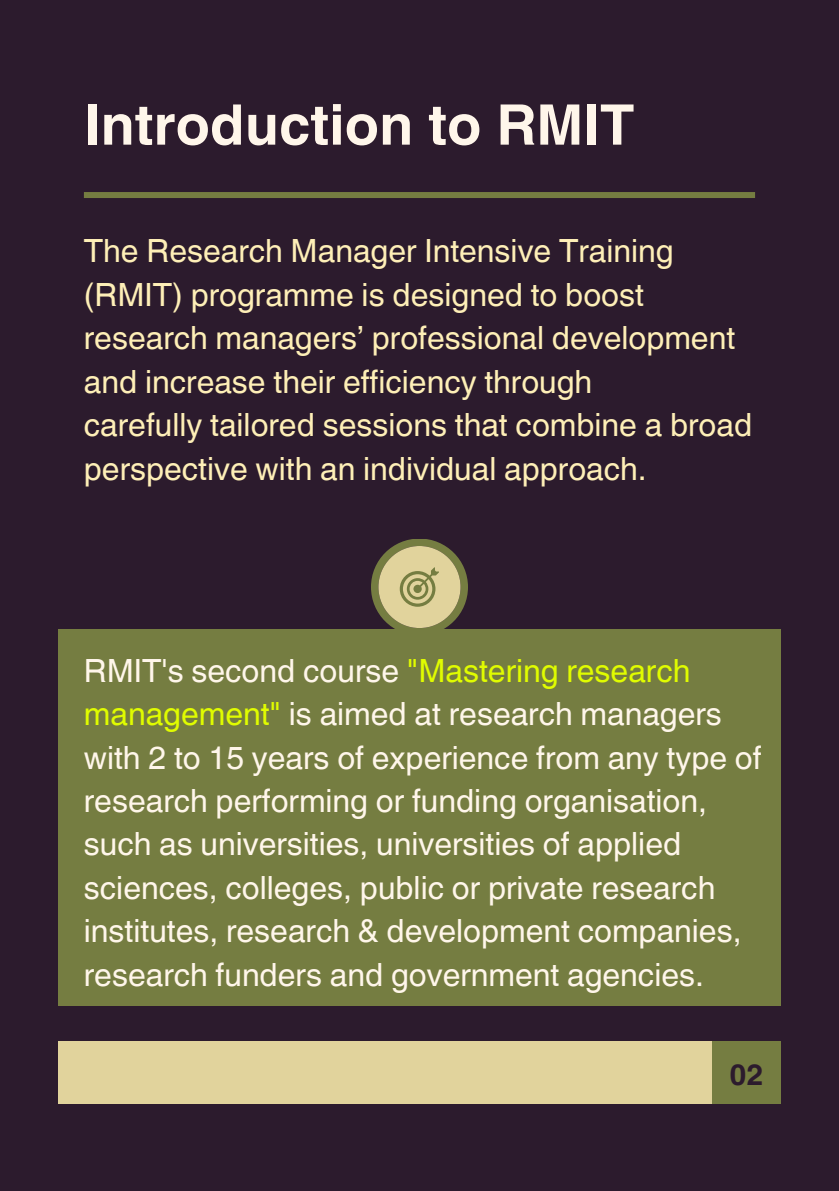
<style>
.page{position:relative;width:839px;height:1191px;background:#fff}
.page>*{position:absolute;margin:0;border:0;box-sizing:border-box;transform-origin:0 0}
.t1{font:700 56px "Helvetica World";color:#fff6ea}
.t2{font:32px/43.4px "Helvetica World";color:#fff6ea}
.t3{font:32px/43.4px "Helvetica World";color:#feefb7}
.t4{font:700 29.6px "Helvetica World";color:#2c1b2d}
.s1{color:#e0fc00}
</style>
<div class="page">
<div style="left:0;top:0;width:838px;height:1190px;background:#2c1b2d"></div>
<div style="left:712px;top:1041px;width:68px;height:63px;background:#757d41"></div>
<div style="left:58px;top:1041px;width:654px;height:63px;background:#e1d39c"></div>
<div style="left:58px;top:630px;width:722px;height:376px;background:#757d41"></div>
<svg style="left:371px;top:539px;width:97px;height:91px"></svg>
<div style="left:84px;top:192px;width:671px;height:6px;background:#757d41"></div>
<p class="t1" style="left:84px;top:79px;width:552px">Introduction to RMIT</p>
<p class="t3" style="left:84px;top:230px;width:591px">The Research Manager Intensive Training (RMIT) programme is designed to boost</p>
<p class="t3" style="left:84px;top:316px;width:652px">research managers’ professional development and increase their efficiency through</p>
<p class="t3" style="left:84px;top:403px;width:669px">carefully tailored sessions that combine a broad perspective with an individual approach.</p>
<p class="t2" style="left:84px;top:649px;width:679px">RMIT's second course <span class="s1">"Mastering research management"</span> is aimed at research managers with 2 to 15 years of experience from any type of research performing or funding organisation, such as universities, universities of applied sciences, colleges, public or private research institutes, research &amp; development companies, research funders and government agencies.</p>
<h1 class="t4" style="left:729px;top:1050px;width:36px">02</h1>
</div>
